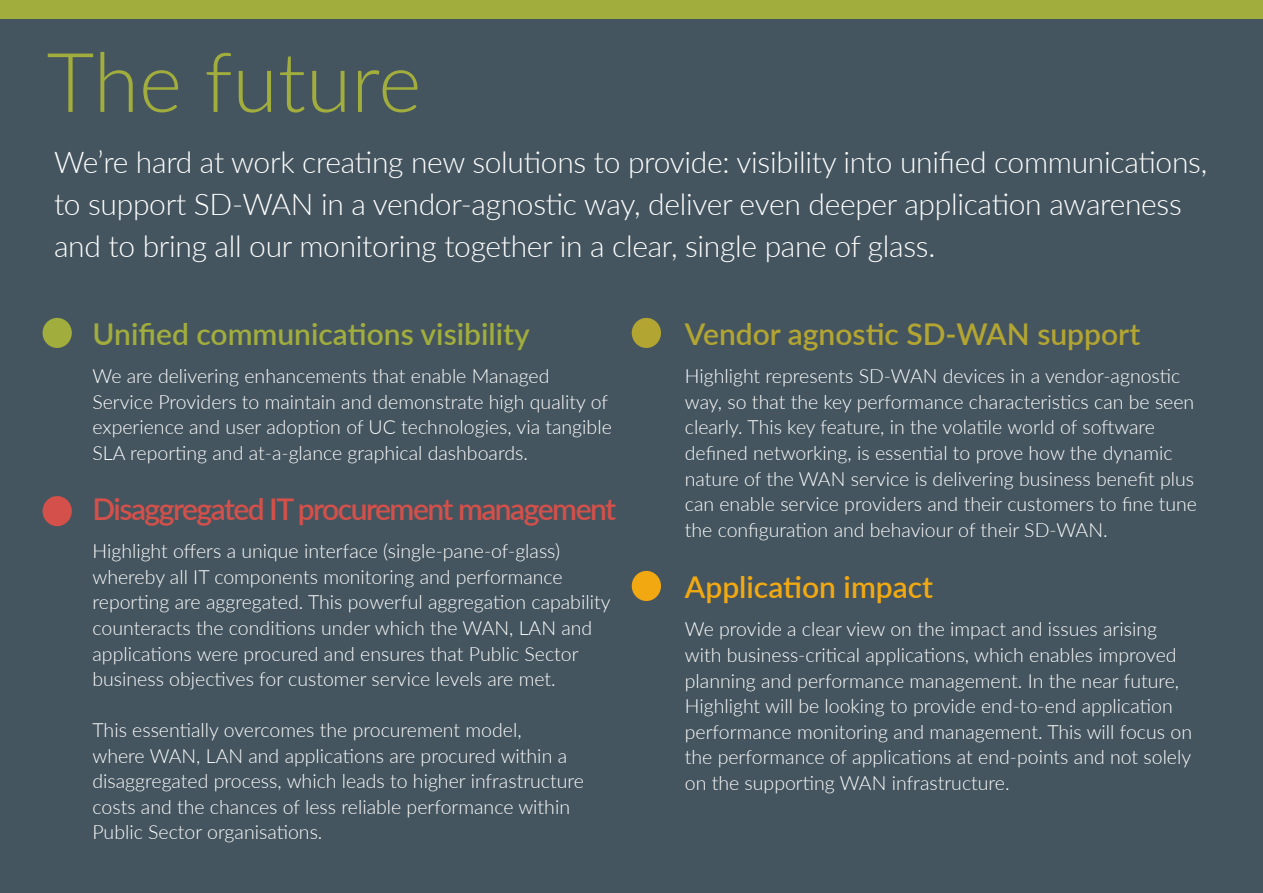
<style>
.page{position:relative;width:1263px;height:893px;background:#45555f}
.page>*{position:absolute;margin:0;border:0;box-sizing:border-box;transform-origin:0 0}
.t1{font:300 82.5px "Lato";color:#a1ad3c}
.t2{font:300 30px/42px "Lato";letter-spacing:-.01em;color:#fff}
.t3{font:600 30px "Lato";letter-spacing:-.05em;color:#d4504a}
.t4{font:600 30px "Lato";color:#a1ad3c}
.t5{font:600 30px "Lato";color:#b3a532}
.t6{font:600 30px "Lato";color:#f2a911}
.t7{font:300 19.5px/25.5px "Lato";color:#fff}
</style>
<div class="page">
<div style="left:0;top:0;width:1263px;height:18px;background:#a1ad3c"></div>
<div style="left:43px;top:318px;width:29px;height:30px;background:#a1ad3c;border-radius:50%"></div>
<div style="left:632px;top:318px;width:29px;height:30px;background:#b3a532;border-radius:50%"></div>
<div style="left:43px;top:496px;width:29px;height:30px;background:#d4504a;border-radius:50%"></div>
<div style="left:632px;top:571px;width:29px;height:30px;background:#f2a911;border-radius:50%"></div>
<h1 class="t1" style="left:47px;top:25px;width:376px">The future</h1>
<p class="t2" style="left:54px;top:140px;width:1155px">We’re hard at work creating new solutions to provide: visibility into unified communications, to support SD-WAN in a vendor-agnostic way, deliver even deeper application awareness and to bring all our monitoring together in a clear, single pane of glass.</p>
<h2 class="t4" style="left:92px;top:312px;width:439px">Unified communications visibility</h2>
<p class="t7" style="left:92px;top:363px;width:521px">We are delivering enhancements that enable Managed Service Providers to maintain and demonstrate high quality of experience and user adoption of UC technologies, via tangible SLA reporting and at-a-glance graphical dashboards.</p>
<h2 class="t3" style="left:92px;top:487px;width:525px">Disaggregated IT procurement management</h2>
<p class="t7" style="left:92px;top:538px;width:519px">Highlight offers a unique interface (single-pane-of-glass) whereby all IT components monitoring and performance reporting are aggregated. This powerful aggregation capability counteracts the conditions under which the WAN, LAN and applications were procured and ensures that Public Sector business objectives for customer service levels are met.</p>
<p class="t7" style="left:92px;top:716px;width:493px">This essentially overcomes the procurement model,<br>where WAN, LAN and applications are procured within a disaggregated process, which leads to higher infrastructure costs and the chances of less reliable performance within Public Sector organisations.</p>
<h2 class="t5" style="left:685px;top:312px;width:457px">Vendor agnostic SD-WAN support</h2>
<p class="t7" style="left:685px;top:363px;width:514px">Highlight represents SD-WAN devices in a vendor-agnostic way, so that the key performance characteristics can be seen clearly. This key feature, in the volatile world of software defined networking, is essential to prove how the dynamic nature of the WAN service is delivering business benefit plus can enable service providers and their customers to fine tune the configuration and behaviour of their SD-WAN.</p>
<h2 class="t6" style="left:685px;top:565px;width:250px">Application impact</h2>
<p class="t7" style="left:685px;top:616px;width:509px">We provide a clear view on the impact and issues arising with business-critical applications, which enables improved planning and performance management. In the near future, Highlight will be looking to provide end-to-end application performance monitoring and management. This will focus on the performance of applications at end-points and not solely on the supporting WAN infrastructure.</p>
</div>
